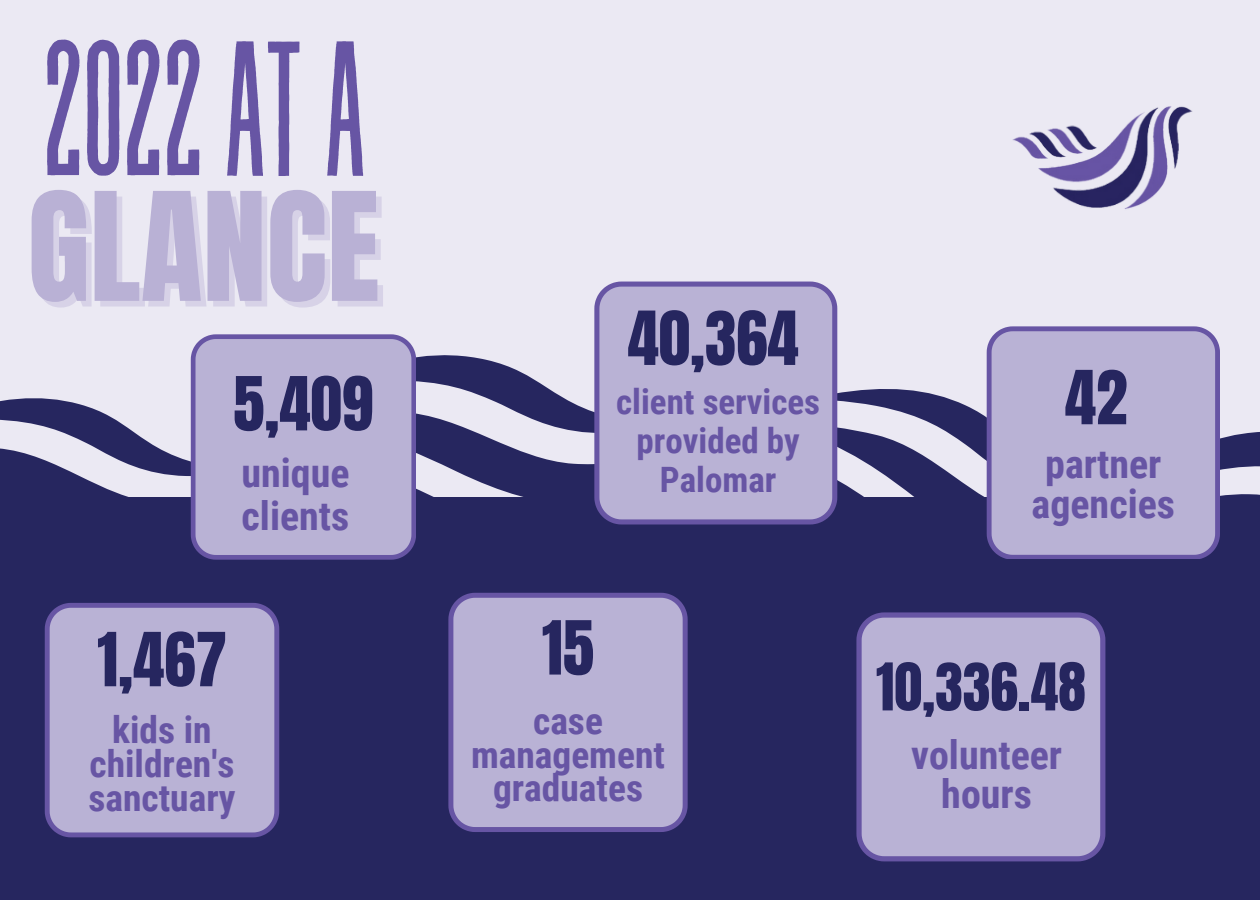
<style>
.page{position:relative;width:1260px;height:900px;background:#ebe9f3}
.page>*{position:absolute;margin:0;border:0;box-sizing:border-box;transform-origin:0 0}
.t1{font:191.75px "Revive 80 Tall";letter-spacing:-.03em;color:#6755a4}
.t2{font:128px "Anton";color:#b9b1d5}
.t3{font:63.25px "Anton";color:#26265f}
.t4{font:55.75px "Anton";color:#26265f}
.t5{font:700 40px/39.5px "Roboto Condensed";color:#6755a4;text-align:center}
.t6{font:700 37.5px/33.8px "Roboto Condensed";color:#6755a4;text-align:center}
.t7{font:700 35px/39.5px "Roboto Condensed";color:#6755a4;text-align:center}
</style>
<div class="page">
<svg style="left:0;top:355px;width:594px;height:142px"></svg>
<svg style="left:837px;top:366px;width:423px;height:131px"></svg>
<img style="left:1012px;top:106px;width:181px;height:103px">
<div style="left:0;top:497px;width:1260px;height:403px;background:#26265f"></div>
<svg style="left:45px;top:603px;width:234px;height:234px;background:#b0a8cf"></svg>
<svg style="left:191px;top:334px;width:225px;height:225px;background:#b2aad1"></svg>
<svg style="left:594px;top:282px;width:243px;height:242px;background:#b2aad0"></svg>
<svg style="left:448px;top:593px;width:240px;height:239px;background:#b0a8cf"></svg>
<svg style="left:856px;top:612px;width:249px;height:249px;background:#b0a9cf"></svg>
<svg style="left:987px;top:326px;width:232px;height:233px;background:#b2abd1"></svg>
<p class="t1" style="left:40px;top:11px;width:328px">2022ATA</p>
<h2 class="t2" style="left:28px;top:155px;width:354px">GLANCE</h2>
<p class="t3" style="left:233px;top:358px;width:142px">5,409</p>
<p class="t5" style="left:241px;top:452px;width:110px;line-height:43px;text-align:left">unique clients</p>
<h3 class="t3" style="left:97px;top:614px;width:131px">1,467</h3>
<p class="t3" style="left:628px;top:293px;width:173px">40,364</p>
<p class="t7" style="left:616px;top:382px;width:205px">client services provided by<br>Palomar</p>
<h3 class="t3" style="left:542px;top:603px;width:54px">15</h3>
<p class="t6" style="left:89px;top:713px;width:148px">kids in children's sanctuary</p>
<p class="t6" style="left:471px;top:704px;width:195px">case management graduates</p>
<h5 class="t3" style="left:1065px;top:352px;width:64px">42</h5>
<p class="t5" style="left:1032px;top:445px;width:145px">partner agencies</p>
<h5 class="t4" style="left:876px;top:647px;width:211px">10,336.48</h5>
<p class="t5" style="left:911px;top:736px;width:153px">volunteer hours</p>
</div>
